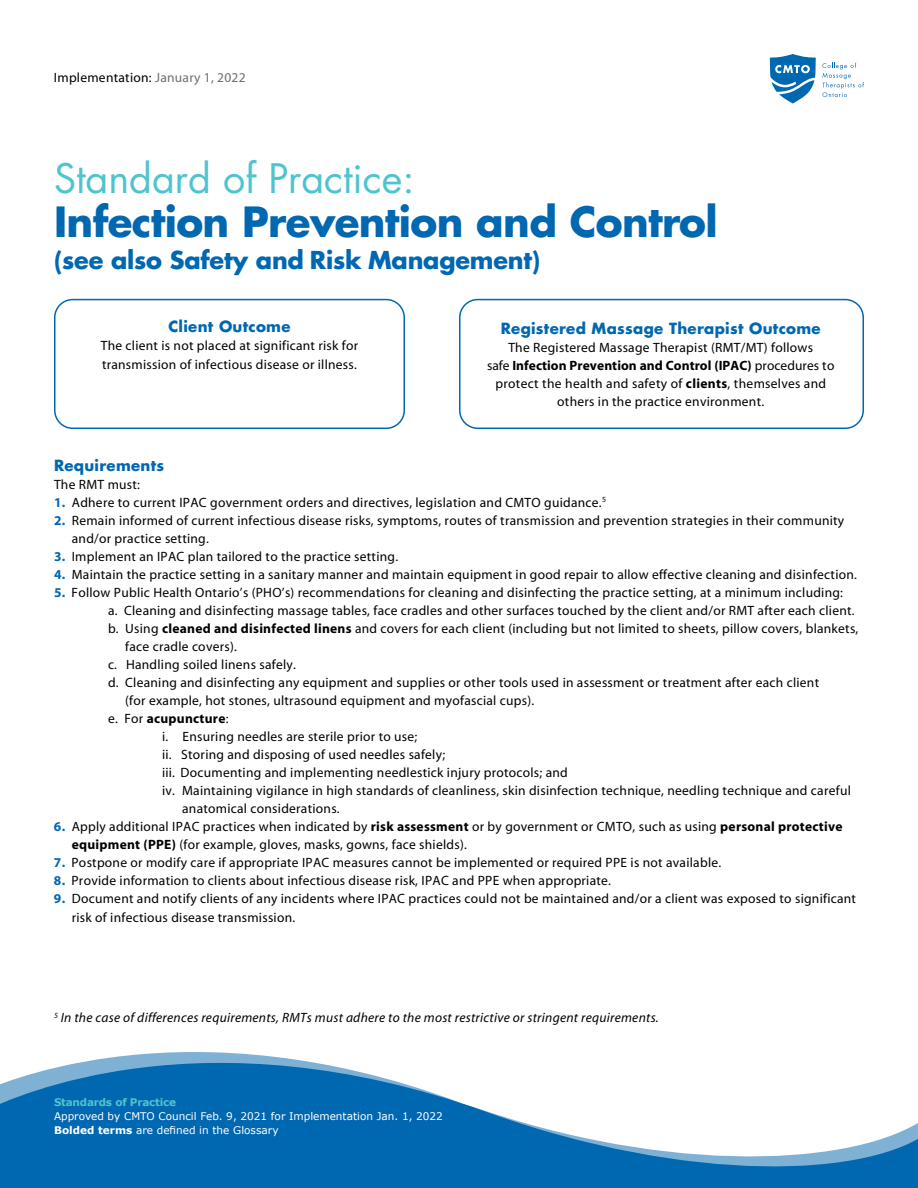
<style>
.page{position:relative;width:918px;height:1188px;background:#fff}
.page>*{position:absolute;margin:0;border:0;box-sizing:border-box;transform-origin:0 0}
.t1{font:700 40.5px "Futura LT";letter-spacing:-.015em;color:#0067b1}
.t2{font:39.6px "Futura LT";color:#4ec4ce}
.t3{font:700 24px "Futura LT";letter-spacing:-.01em;color:#0067b1}
.t4{font:700 15px "Futura LT";letter-spacing:.02em;color:#0067b1}
.t5{font:13.5px/18px "Myriad";letter-spacing:.02em;color:#000}
.t6{font:italic 13.5px "Myriad";letter-spacing:.02em;color:#000}
.t7{font:700 13.5px "Myriad";letter-spacing:.02em;color:#000}
.t8{font:10.5px/13.8px "Verdana";color:#fff}
.t9{font:700 10.5px "Verdana";letter-spacing:-.02em;color:#4ec4ce}
.s1{color:#6d6e71}
.s2{font-weight:700}
.s3{font-weight:700;color:#0067b1}
.s4{font-weight:400}
</style>
<div class="page">
<svg style="left:0;top:1052px;width:918px;height:136px;fill:#0067b1"></svg>
<svg style="left:822px;top:63px;width:42px;height:34px"></svg>
<svg style="left:770px;top:54px;width:46px;height:50px"></svg>
<div style="left:54px;top:299px;width:351px;height:130px;border:2px solid #0067b1;border-radius:18px"></div>
<div style="left:459px;top:299px;width:405px;height:130px;border:2px solid #0067b1;border-radius:18px"></div>
<p class="t5" style="left:54px;top:69px;width:193px">Implementation: <span class="s1">January 1, 2022</span></p>
<h2 class="t2" style="left:54px;top:153px;width:362px">Standard of Practice:</h2>
<h1 class="t1" style="left:54px;top:195px;width:665px">Infection Prevention and Control</h1>
<h3 class="t3" style="left:54px;top:244px;width:488px">(see also Safety and Risk Management)</h3>
<p class="t4" style="left:168px;top:316px;width:124px">Client Outcome</p>
<p class="t5" style="left:101px;top:336px;width:259px;line-height:19.5px">The client is not placed at significant risk for transmission of infectious disease or illness.</p>
<p class="t4" style="left:501px;top:318px;width:321px">Registered Massage Therapist Outcome</p>
<p class="t5" style="left:487px;top:339px;width:349px;text-align:center">The Registered Massage Therapist (RMT/MT) follows<br>safe <span class="s2">Infection Prevention and Control (IPAC)</span> procedures to protect the health and safety of <span class="s2">clients</span>, themselves and others in the practice environment.</p>
<p class="t4" style="left:54px;top:455px;width:112px">Requirements</p>
<p class="t5" style="left:54px;top:476px;width:88px">The RMT must:</p>
<p class="t5" style="left:54px;top:494px;width:554px"><span class="s3">1.</span> Adhere to current IPAC government orders and directives, legislation and CMTO guidance.<sup>5</sup></p>
<p class="t5" style="left:72px;top:512px;width:774px;text-indent:-18px"><span class="s3">2.</span> Remain informed of current infectious disease risks, symptoms, routes of transmission and prevention strategies in their community and/or practice setting.</p>
<p class="t5" style="left:54px;top:548px;width:346px"><span class="s3">3.</span> Implement an IPAC plan tailored to the practice setting.</p>
<p class="t5" style="left:54px;top:566px;width:805px"><span class="s3">4.</span> Maintain the practice setting in a sanitary manner and maintain equipment in good repair to allow effective cleaning and disinfection.</p>
<p class="t5" style="left:54px;top:584px;width:791px"><span class="s3">5.</span> Follow Public Health Ontario’s (PHO’s) recommendations for cleaning and disinfecting the practice setting, at a minimum including:</p>
<p class="t5" style="left:108px;top:602px;width:748px">a. Cleaning and disinfecting massage tables, face cradles and other surfaces touched by the client and/or RMT after each client.</p>
<p class="t5" style="left:108px;top:620px;width:752px">b. Using <span class="s2">cleaned and disinfected linens</span> and covers for each client (including but not limited to sheets, pillow covers, blankets,</p>
<p class="t5" style="left:125px;top:638px;width:113px">face cradle covers).</p>
<p class="t5" style="left:108px;top:656px;width:189px">c. Handling soiled linens safely.</p>
<p class="t5" style="left:108px;top:674px;width:713px">d. Cleaning and disinfecting any equipment and supplies or other tools used in assessment or treatment after each client</p>
<p class="t5" style="left:125px;top:692px;width:411px">(for example, hot stones, ultrasound equipment and myofascial cups).</p>
<p class="t7" style="left:108px;top:711px;width:122px"><span class="s4">e. For</span> acupuncture<span class="s4">:</span></p>
<p class="t5" style="left:162px;top:728px;width:257px">i. Ensuring needles are sterile prior to use;</p>
<p class="t5" style="left:162px;top:746px;width:285px">ii. Storing and disposing of used needles safely;</p>
<p class="t5" style="left:162px;top:764px;width:407px">iii. Documenting and implementing needlestick injury protocols; and</p>
<p class="t5" style="left:162px;top:782px;width:690px">iv. Maintaining vigilance in high standards of cleanliness, skin disinfection technique, needling technique and careful</p>
<p class="t5" style="left:182px;top:800px;width:159px">anatomical considerations.</p>
<p class="t5" style="left:72px;top:818px;width:773px;text-indent:-18px"><span class="s3">6.</span> Apply additional IPAC practices when indicated by <span class="s2">risk assessment</span> or by government or CMTO, such as using <span class="s2">personal protective equipment (PPE)</span> (for example, gloves, masks, gowns, face shields).</p>
<p class="t5" style="left:54px;top:854px;width:669px"><span class="s3">7.</span> Postpone or modify care if appropriate IPAC measures cannot be implemented or required PPE is not available.</p>
<p class="t5" style="left:54px;top:872px;width:559px"><span class="s3">8.</span> Provide information to clients about infectious disease risk, IPAC and PPE when appropriate.</p>
<p class="t5" style="left:72px;top:889px;width:786px;line-height:19.5px;text-indent:-18px"><span class="s3">9.</span> Document and notify clients of any incidents where IPAC practices could not be maintained and/or a client was exposed to significant risk of infectious disease transmission.</p>
<p class="t6" style="left:54px;top:1011px;width:606px"><sup>5</sup> In the case of differences requirements, RMTs must adhere to the most restrictive or stringent requirements.</p>
<p class="t9" style="left:54px;top:1096px;width:124px">Standards of Practice</p>
<p class="t8" style="left:54px;top:1110px;width:390px">Approved by CMTO Council Feb. 9, 2021 for Implementation Jan. 1, 2022<br><span class="s2">Bolded terms</span> are defined in the Glossary</p>
</div>
